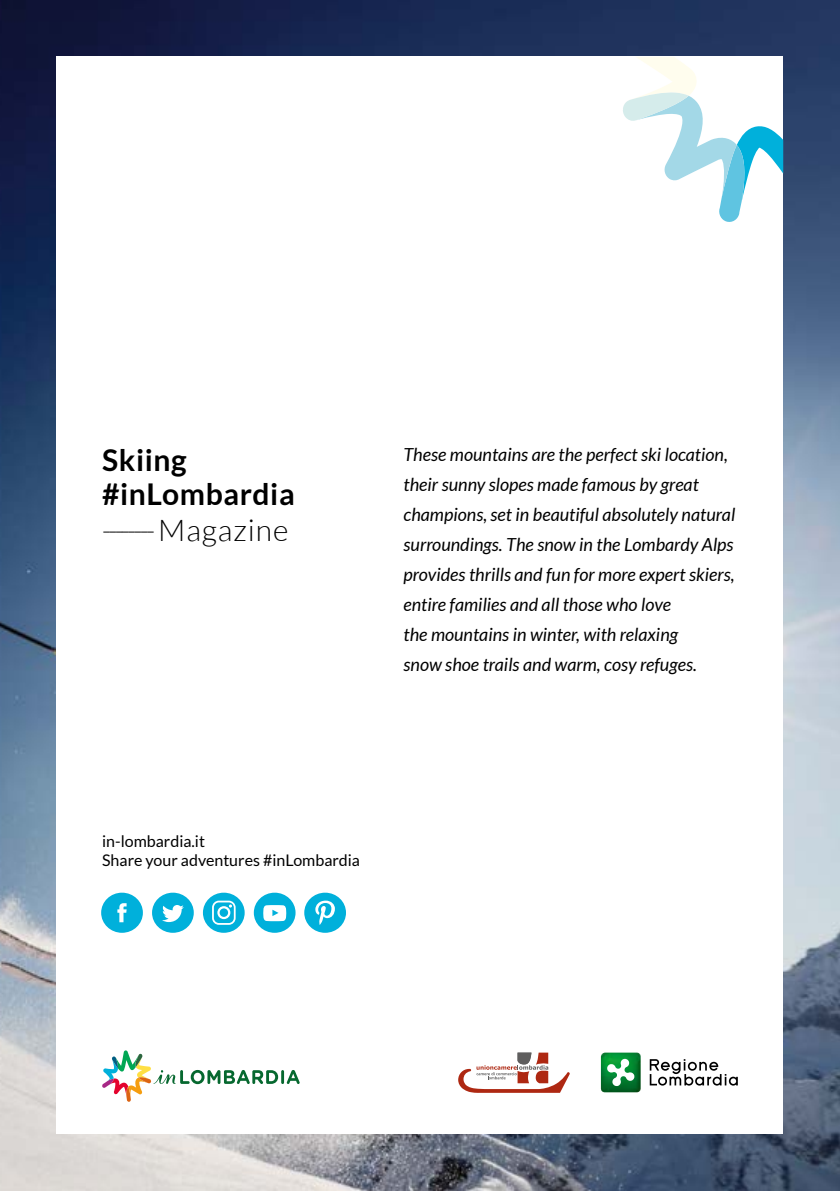
<style>
.page{position:relative;width:840px;height:1191px;background:#fff}
.page>*{position:absolute;margin:0;border:0;box-sizing:border-box;transform-origin:0 0}
.t1{font:700 30px/34.8px "Lato";letter-spacing:.02em;color:#000}
.t2{font:300 30px "Lato";letter-spacing:.03em;color:#000;scale:.9 1}
.t3{font:italic 18px/30px "Lato";color:#000}
.t4{font:16px/19px "Lato";color:#000}
</style>
<div class="page">
<img style="left:0;top:0;width:839px;height:1191px">
<div style="left:57px;top:57px;width:725px;height:1077px;background:#fff"></div>
<svg style="left:649px;top:1059px;width:88px;height:26px"></svg>
<img style="left:600px;top:1052px;width:40px;height:40px">
<svg style="left:606px;top:1058px;width:28px;height:28px"></svg>
<svg style="left:458px;top:1052px;width:111px;height:41px"></svg>
<div style="left:153px;top:893px;width:40px;height:38px;background:#00b0db;border-radius:50%"></div>
<div style="left:152px;top:892px;width:42px;height:40px;border:2px solid #00b0db;border-radius:50%"></div>
<svg style="left:162px;top:905px;width:22px;height:17px"></svg>
<div style="left:102px;top:893px;width:40px;height:38px;background:#00b0db;border-radius:50%"></div>
<div style="left:101px;top:892px;width:42px;height:40px;border:2px solid #00b0db;border-radius:50%"></div>
<svg style="left:117px;top:903px;width:10px;height:19px"></svg>
<div style="left:255px;top:893px;width:39px;height:38px;background:#00b0db;border-radius:50%"></div>
<div style="left:254px;top:892px;width:41px;height:40px;border:2px solid #00b0db;border-radius:50%"></div>
<div style="left:305px;top:893px;width:40px;height:38px;background:#00b0db;border-radius:50%"></div>
<div style="left:304px;top:892px;width:42px;height:40px;border:2px solid #00b0db;border-radius:50%"></div>
<svg style="left:315px;top:900px;width:20px;height:24px"></svg>
<div style="left:204px;top:893px;width:39px;height:38px;background:#00b0db;border-radius:50%"></div>
<div style="left:203px;top:892px;width:41px;height:40px;border:2px solid #00b0db;border-radius:50%"></div>
<svg style="left:212px;top:900px;width:23px;height:24px"></svg>
<svg style="left:263px;top:905px;width:23px;height:16px"></svg>
<hr style="left:281px;top:1070px;width:3px;height:14px;background:#06682f">
<svg style="left:286px;top:1070px;width:13px;height:14px"></svg>
<svg style="left:102px;top:1050px;width:176px;height:52px"></svg>
<svg style="left:623px;top:57px;width:159px;height:165px"></svg>
<h1 class="t1" style="left:102px;top:442px;width:194px">Skiing #inLombardia</h1>
<h1 class="t2" style="left:102px;top:514px;width:208px">-------- Magazine</h1>
<p class="t3" style="left:403px;top:440px;width:333px">These mountains are the perfect ski location, their sunny slopes made famous by great champions, set in beautiful absolutely natural surroundings. The snow in the Lombardy Alps provides thrills and fun for more expert skiers, entire families and all those who love<br>the mountains in winter, with relaxing<br>snow shoe trails and warm, cosy refuges.</p>
<p class="t4" style="left:102px;top:831px;width:259px">in-lombardia.it<br>Share your adventures #inLombardia</p>
</div>
